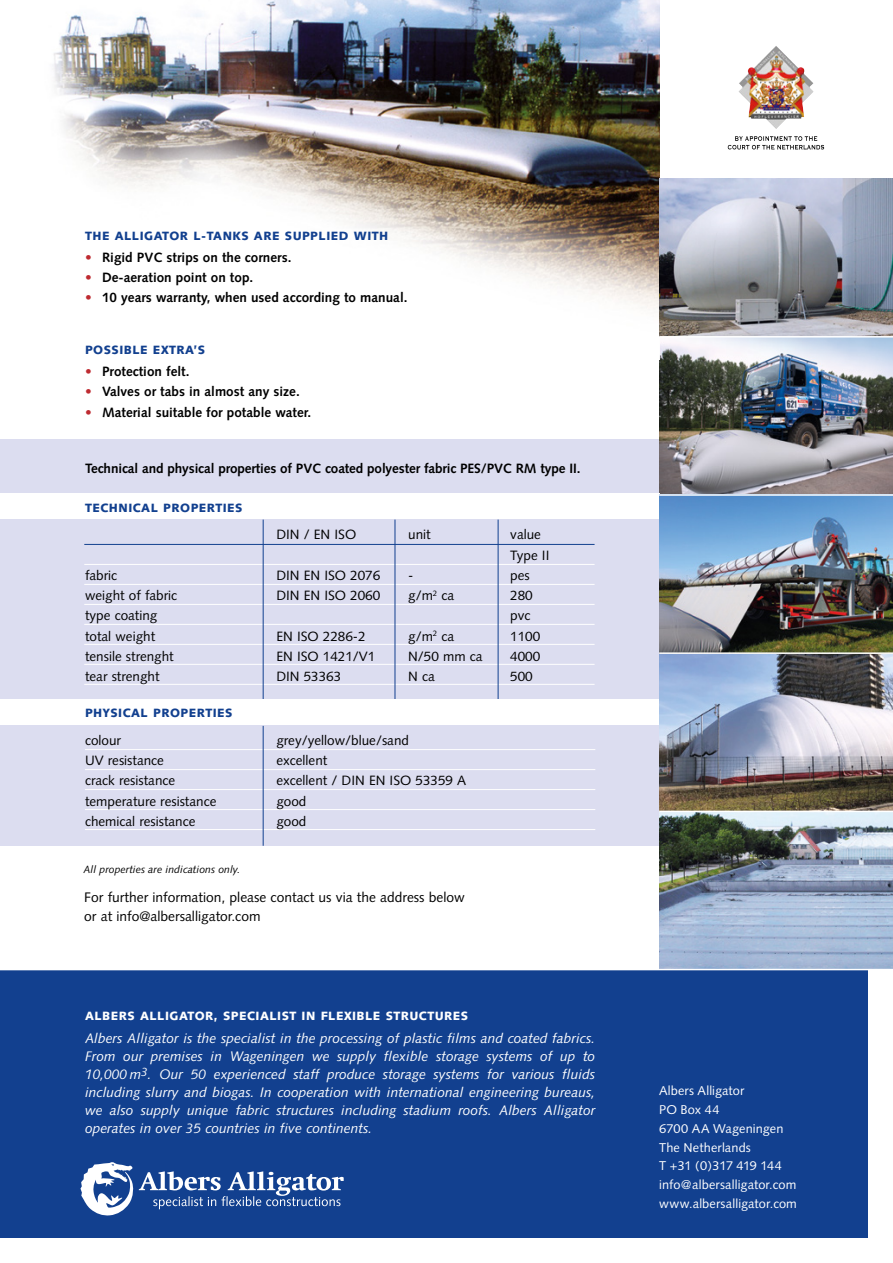
<style>
.page{position:relative;width:893px;height:1263px;background:#fff}
.page>*{position:absolute;margin:0;border:0;box-sizing:border-box;transform-origin:0 0}
.t1{font:italic 13.8px/18px "Syntax";color:#fff;text-align:justify}
.t2{font:13.8px/19px "Syntax";color:#000}
.t3{font:13.5px/20.2px "Syntax";color:#000}
.t4{font:700 13.5px "Syntax";color:#000}
.t5{font:12.75px/18.8px "Syntax";letter-spacing:.01em;color:#fff}
.t6{font:900 12px "Syntax";letter-spacing:.04em;color:#12408f}
.t7{font:900 12px "Syntax";letter-spacing:.04em;color:#fff}
.t8{font:italic 10.5px "Syntax";color:#000}
.s1{font-weight:400;font-style:italic;color:#be2b31}
</style>
<div class="page">
<div style="left:0;top:440px;width:659px;height:406px;background:#dcddf0"></div>
<img style="left:659px;top:338px;width:234px;height:631px">
<hr style="left:85px;top:749px;width:510px;height:1px;background:#fff">
<hr style="left:85px;top:769px;width:510px;height:1px;background:#fff">
<hr style="left:85px;top:789px;width:510px;height:1px;background:#fff">
<hr style="left:85px;top:809px;width:510px;height:1px;background:#fff">
<hr style="left:85px;top:829px;width:510px;height:1px;background:#fff">
<hr style="left:263px;top:726px;width:1px;height:120px;background:#12408f">
<hr style="left:84px;top:564px;width:511px;height:1px;background:#fff">
<hr style="left:84px;top:584px;width:511px;height:1px;background:#fff">
<hr style="left:84px;top:604px;width:511px;height:1px;background:#fff">
<hr style="left:84px;top:624px;width:511px;height:1px;background:#fff">
<hr style="left:84px;top:644px;width:511px;height:1px;background:#fff">
<hr style="left:84px;top:664px;width:511px;height:1px;background:#fff">
<hr style="left:84px;top:684px;width:511px;height:1px;background:#fff">
<hr style="left:263px;top:520px;width:1px;height:179px;background:#12408f">
<hr style="left:395px;top:520px;width:1px;height:179px;background:#12408f">
<hr style="left:498px;top:520px;width:1px;height:179px;background:#12408f">
<img style="left:53px;top:0;width:606px;height:309px">
<div style="left:0;top:493px;width:659px;height:25px;background:#fff"></div>
<div style="left:0;top:699px;width:659px;height:26px;background:#fff"></div>
<div style="left:0;top:970px;width:867px;height:267px;background:#12408f"></div>
<hr style="left:84px;top:544px;width:511px;height:1px;background:#12408f">
<img style="left:739px;top:46px;width:75px;height:83px">
<svg style="left:728px;top:136px;width:96px;height:14px"></svg>
<svg style="left:659px;top:179px;width:234px;height:157px;background:#9a9eab"></svg>
<hr style="left:659px;top:494px;width:234px;height:2px;background:#fff">
<hr style="left:659px;top:652px;width:234px;height:2px;background:#fff">
<svg style="left:80px;top:1162px;width:264px;height:54px"></svg>
<hr style="left:659px;top:811px;width:234px;height:1px;background:#fff">
<p class="t6" style="left:85px;top:229px;width:305px">THE ALLIGATOR L-TANKS ARE SUPPLIED WITH</p>
<p class="t4" style="left:85px;top:249px;width:208px"><span class="s1">•</span> Rigid PVC strips on the corners.</p>
<p class="t4" style="left:85px;top:270px;width:170px"><span class="s1">•</span> De-aeration point on top.</p>
<p class="t4" style="left:85px;top:290px;width:324px"><span class="s1">•</span> 10 years warranty, when used according to manual.</p>
<p class="t6" style="left:85px;top:343px;width:122px">POSSIBLE EXTRA’S</p>
<p class="t4" style="left:85px;top:364px;width:106px"><span class="s1">•</span> Protection felt.</p>
<p class="t4" style="left:85px;top:384px;width:216px"><span class="s1">•</span> Valves or tabs in almost any size.</p>
<p class="t4" style="left:85px;top:404px;width:228px"><span class="s1">•</span> Material suitable for potable water.</p>
<p class="t4" style="left:85px;top:460px;width:497px">Technical and physical properties of PVC coated polyester fabric PES/PVC RM type II.</p>
<p class="t6" style="left:85px;top:500px;width:159px">TECHNICAL PROPERTIES</p>
<p class="t3" style="left:276px;top:524px;width:81px">DIN / EN ISO</p>
<p class="t3" style="left:408px;top:524px;width:24px">unit</p>
<p class="t3" style="left:510px;top:524px;width:41px">value<br>Type II</p>
<p class="t3" style="left:85px;top:565px;width:34px">fabric</p>
<p class="t3" style="left:276px;top:565px;width:105px">DIN EN ISO 2076</p>
<p class="t3" style="left:408px;top:565px;width:7px">-</p>
<p class="t3" style="left:510px;top:565px;width:21px">pes</p>
<p class="t3" style="left:85px;top:585px;width:94px">weight of fabric</p>
<p class="t3" style="left:276px;top:585px;width:105px">DIN EN ISO 2060</p>
<p class="t3" style="left:408px;top:585px;width:48px">g/m<sup>2</sup> ca</p>
<p class="t3" style="left:510px;top:585px;width:24px">280</p>
<p class="t3" style="left:85px;top:605px;width:74px">type coating</p>
<p class="t3" style="left:510px;top:605px;width:22px">pvc</p>
<p class="t3" style="left:85px;top:626px;width:72px">total weight</p>
<p class="t3" style="left:276px;top:626px;width:91px">EN ISO 2286-2</p>
<p class="t3" style="left:408px;top:626px;width:48px">g/m<sup>2</sup> ca</p>
<p class="t3" style="left:510px;top:626px;width:32px">1100</p>
<p class="t3" style="left:85px;top:646px;width:90px">tensile strenght</p>
<p class="t3" style="left:276px;top:646px;width:101px">EN ISO 1421/V1</p>
<p class="t3" style="left:408px;top:646px;width:76px">N/50 mm ca</p>
<p class="t3" style="left:510px;top:646px;width:32px">4000</p>
<p class="t3" style="left:85px;top:666px;width:76px">tear strenght</p>
<p class="t3" style="left:276px;top:666px;width:66px">DIN 53363</p>
<p class="t3" style="left:408px;top:666px;width:28px">N ca</p>
<p class="t3" style="left:510px;top:666px;width:24px">500</p>
<p class="t6" style="left:85px;top:706px;width:149px">PHYSICAL PROPERTIES</p>
<p class="t3" style="left:85px;top:730px;width:38px">colour</p>
<p class="t3" style="left:276px;top:730px;width:134px">grey/yellow/blue/sand</p>
<p class="t3" style="left:85px;top:750px;width:80px">UV resistance</p>
<p class="t3" style="left:276px;top:750px;width:52px">excellent</p>
<p class="t3" style="left:85px;top:770px;width:92px">crack resistance</p>
<p class="t3" style="left:276px;top:770px;width:191px">excellent / DIN EN ISO 53359 A</p>
<p class="t3" style="left:85px;top:791px;width:133px">temperature resistance</p>
<p class="t3" style="left:276px;top:791px;width:32px">good</p>
<p class="t3" style="left:85px;top:811px;width:112px">chemical resistance</p>
<p class="t3" style="left:276px;top:811px;width:32px">good</p>
<p class="t8" style="left:84px;top:863px;width:158px">All properties are indications only.</p>
<p class="t2" style="left:84px;top:888px;width:382px">For further information, please contact us via the address below or at info@albersalligator.com</p>
<p class="t7" style="left:85px;top:1009px;width:385px">ALBERS ALLIGATOR, SPECIALIST IN FLEXIBLE STRUCTURES</p>
<p class="t1" style="left:85px;top:1029px;width:512px">Albers Alligator is the specialist in the processing of plastic films and coated fabrics.<br>From our premises in Wageningen we supply flexible storage systems of up to 10,000 m<sup>3</sup>. Our 50 experienced staff produce storage systems for various fluids including slurry and biogas. In cooperation with international engineering bureaus, we also supply unique fabric structures including stadium roofs. Albers Alligator operates in over 35 countries in five continents.</p>
<p class="t5" style="left:659px;top:1082px;width:139px">Albers Alligator<br>PO Box 44<br>6700 AA Wageningen<br>The Netherlands<br>T +31 (0)317 419 144 info@albersalligator.com www.albersalligator.com</p>
</div>
